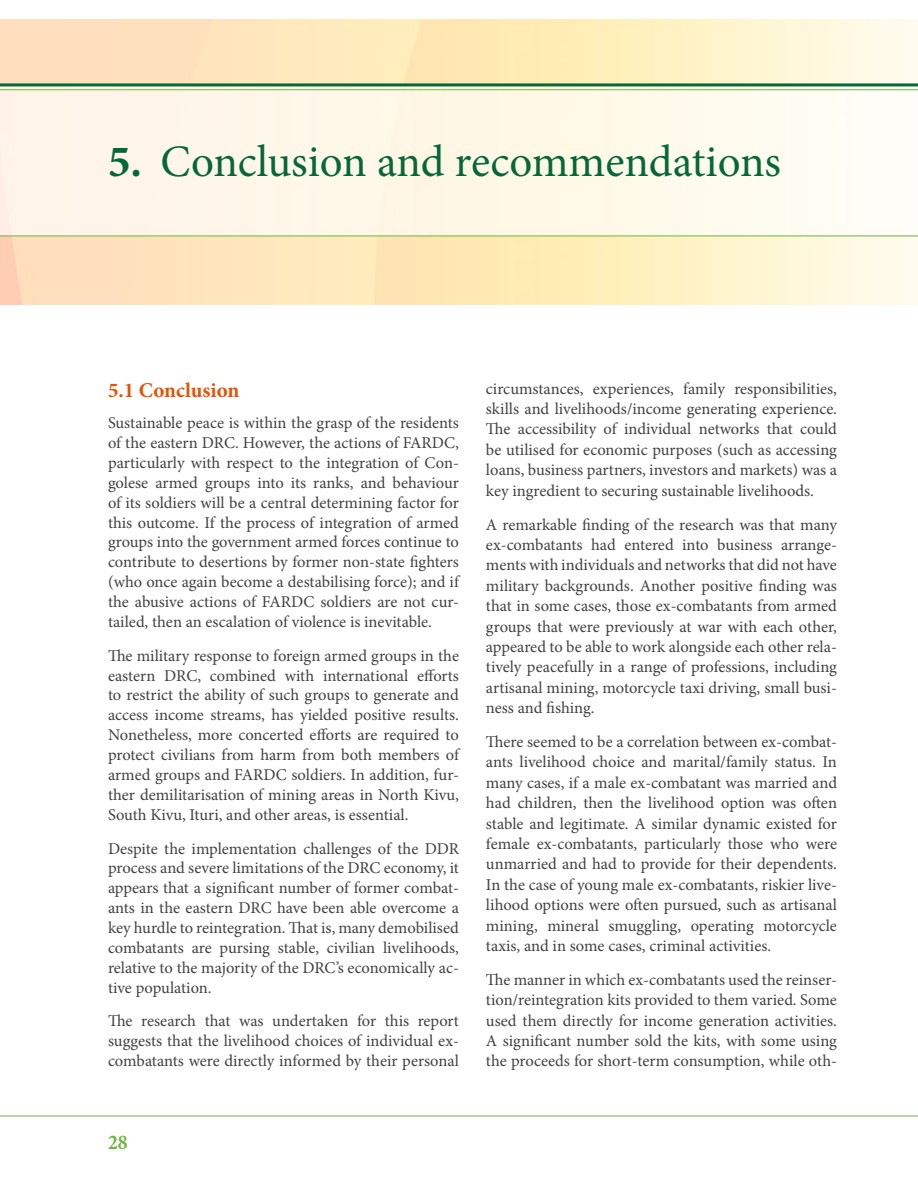
<style>
.page{position:relative;width:918px;height:1188px;background:#fff}
.page>*{position:absolute;margin:0;border:0;box-sizing:border-box;transform-origin:0 0}
.t1{font:45px "Minion Pro";letter-spacing:-.005em;color:#056839}
.t2{font:700 21px "Minion Pro";color:#e55303}
.t3{font:700 condensed 21px "Minion Pro";color:#6eb43f}
.t4{font:16.5px/20.4px "Minion Pro";color:#414142;text-align:justify}
.s1{font-weight:700}
</style>
<div class="page">
<hr style="left:0;top:1116px;width:918px;height:1px;background:#6eb43f">
<div style="left:0;top:86px;width:918px;height:150px;background:linear-gradient(to right,#fff3e4,#fffdf0)"></div>
<hr style="left:0;top:83px;width:918px;height:3px;background:#056839">
<hr style="left:0;top:90px;width:918px;height:1px;background:#6eb43f">
<hr style="left:0;top:236px;width:918px;height:1px;background:#6eb43f">
<h1 class="t1" style="left:108px;top:131px;width:674px"><span class="s1">5.</span> Conclusion and recommendations</h1>
<p class="t2" style="left:108px;top:376px;width:133px">5.1 Conclusion</p>
<p class="t4" style="left:108px;top:413px;width:353px;line-height:20px">Sustainable peace is within the grasp of the residents of the eastern DRC. However, the actions of FARDC, particularly with respect to the integration of Con&shy;golese armed groups into its ranks, and behaviour of its soldiers will be a central determining factor for this outcome. If the process of integration of armed groups into the government armed forces continue to contribute to desertions by former non-state fighters (who once again become a destabilising force); and if the abusive actions of FARDC soldiers are not cur&shy;tailed, then an escalation of violence is inevitable.</p>
<p class="t4" style="left:108px;top:645px;width:353px;line-height:20px">The military response to foreign armed groups in the eastern DRC, combined with international efforts to restrict the ability of such groups to generate and access income streams, has yielded positive results.<br>Nonetheless, more concerted efforts are required to protect civilians from harm from both members of armed groups and FARDC soldiers. In addition, fur&shy;ther demilitarisation of mining areas in North Kivu, South Kivu, Ituri, and other areas, is essential.</p>
<p class="t4" style="left:108px;top:838px;width:353px;line-height:20px">Despite the implementation challenges of the DDR process and severe limitations of the DRC economy, it appears that a significant number of former combat&shy;ants in the eastern DRC have been able overcome a key hurdle to reintegration. That is, many demobilised combatants are pursing stable, civilian livelihoods, relative to the majority of the DRC’s economically ac&shy;tive population.</p>
<p class="t4" style="left:108px;top:1011px;width:353px;line-height:20px">The research that was undertaken for this report suggests that the livelihood choices of individual ex&shy;combatants were directly informed by their personal</p>
<p class="t4" style="left:486px;top:378px;width:353px">circumstances, experiences, family responsibilities, skills and livelihoods/income generating experience.<br>The accessibility of individual networks that could be utilised for economic purposes (such as accessing loans, business partners, investors and markets) was a key ingredient to securing sustainable livelihoods.</p>
<p class="t4" style="left:486px;top:514px;width:353px">A remarkable finding of the research was that many ex-combatants had entered into business arrange&shy;ments with individuals and networks that did not have military backgrounds. Another positive finding was that in some cases, those ex-combatants from armed groups that were previously at war with each other, appeared to be able to work alongside each other rela&shy;tively peacefully in a range of professions, including artisanal mining, motorcycle taxi driving, small busi&shy;ness and fishing.</p>
<p class="t4" style="left:486px;top:732px;width:353px">There seemed to be a correlation between ex-combat&shy;ants livelihood choice and marital/family status. In many cases, if a male ex-combatant was married and had children, then the livelihood option was often stable and legitimate. A similar dynamic existed for female ex-combatants, particularly those who were unmarried and had to provide for their dependents.<br>In the case of young male ex-combatants, riskier live&shy;lihood options were often pursued, such as artisanal mining, mineral smuggling, operating motorcycle taxis, and in some cases, criminal activities.</p>
<p class="t4" style="left:486px;top:969px;width:353px">The manner in which ex-combatants used the reinser&shy;tion/reintegration kits provided to them varied. Some used them directly for income generation activities.<br>A significant number sold the kits, with some using the proceeds for short-term consumption, while oth-</p>
<p class="t3" style="left:108px;top:1128px;width:21px">28</p>
</div>
